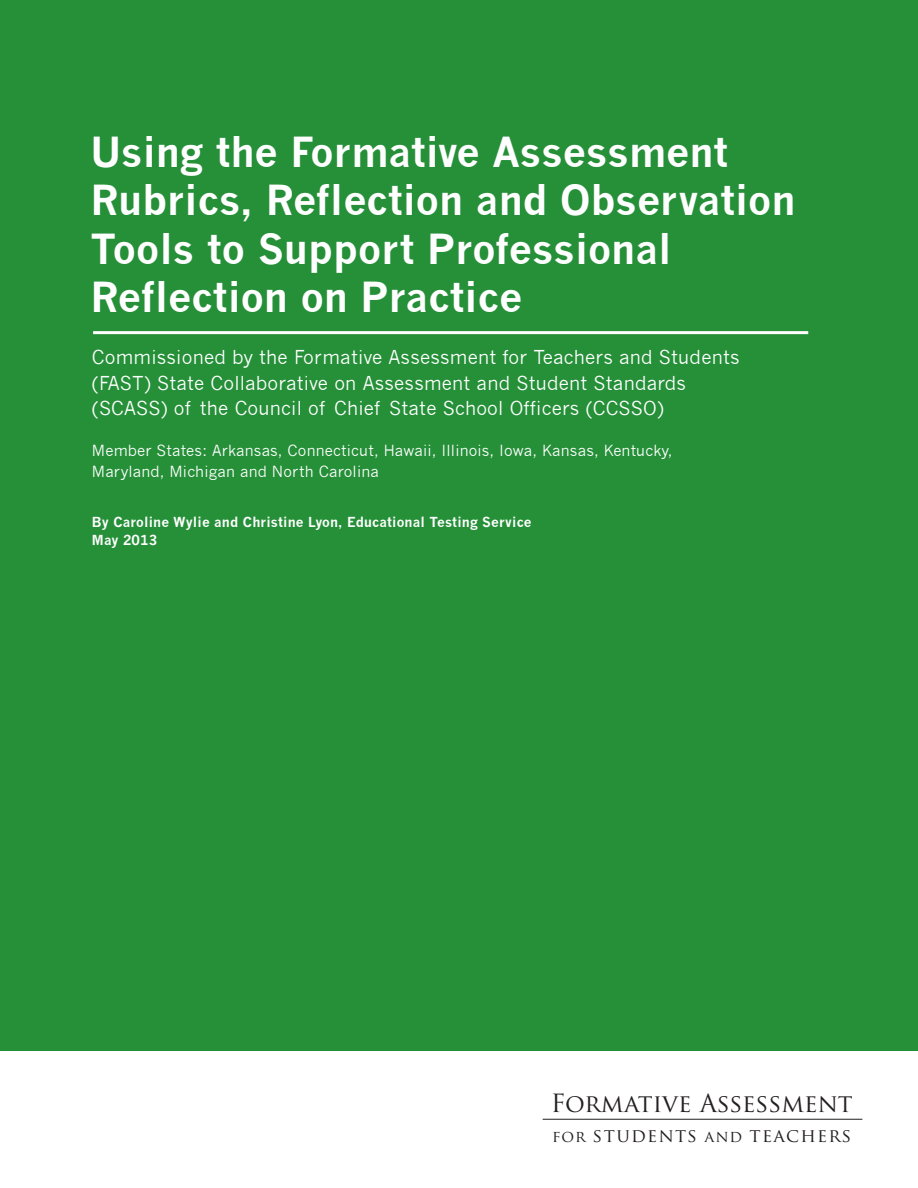
<style>
.page{position:relative;width:918px;height:1188px;background:#fff}
.page>*{position:absolute;margin:0;border:0;box-sizing:border-box;transform-origin:0 0}
.t1{font:700 40.5px/48.6px "News Gothic";color:#fff}
.t2{font:24.45px "Trajan Pro";color:#231f20}
.t3{font:18.75px/25.5px "News Gothic";letter-spacing:.01em;color:#fff}
.t4{font:18.45px "Trajan Pro";letter-spacing:.07em;color:#231f20}
.t5{font:15px/21px "News Gothic";letter-spacing:.01em;color:#fff}
.t6{font:700 13.5px/18px "News Gothic";letter-spacing:.01em;color:#fff}
.s1{font-size:15.75px}
</style>
<div class="page">
<div style="left:0;top:0;width:918px;height:1050px;background:#269039"></div>
<hr style="left:543px;top:1119px;width:319px;height:1px;background:#231f20">
<hr style="left:93px;top:331px;width:715px;height:3px;background:#fff">
<h1 class="t1" style="left:90px;top:127px;width:707px">Using the Formative Assessment<br>Rubrics, Reflection and Observation<br>Tools to Support Professional<br>Reflection on Practice</h1>
<p class="t3" style="left:92px;top:345px;width:649px">Commissioned by the Formative Assessment for Teachers and Students (FAST) State Collaborative on Assessment and Student Standards (SCASS) of the Council of Chief State School Officers (CCSSO)</p>
<p class="t5" style="left:92px;top:440px;width:582px">Member States: Arkansas, Connecticut, Hawaii, Illinois, Iowa, Kansas, Kentucky,<br>Maryland, Michigan and North Carolina</p>
<p class="t6" style="left:92px;top:513px;width:441px">By Caroline Wylie and Christine Lyon, Educational Testing Service<br>May 2013</p>
<h2 class="t2" style="left:551px;top:1088px;width:304px">Formative Assessment</h2>
<p class="t4" style="left:552px;top:1124px;width:301px"><span class="s1">for</span> students <span class="s1">and</span> teachers</p>
</div>
